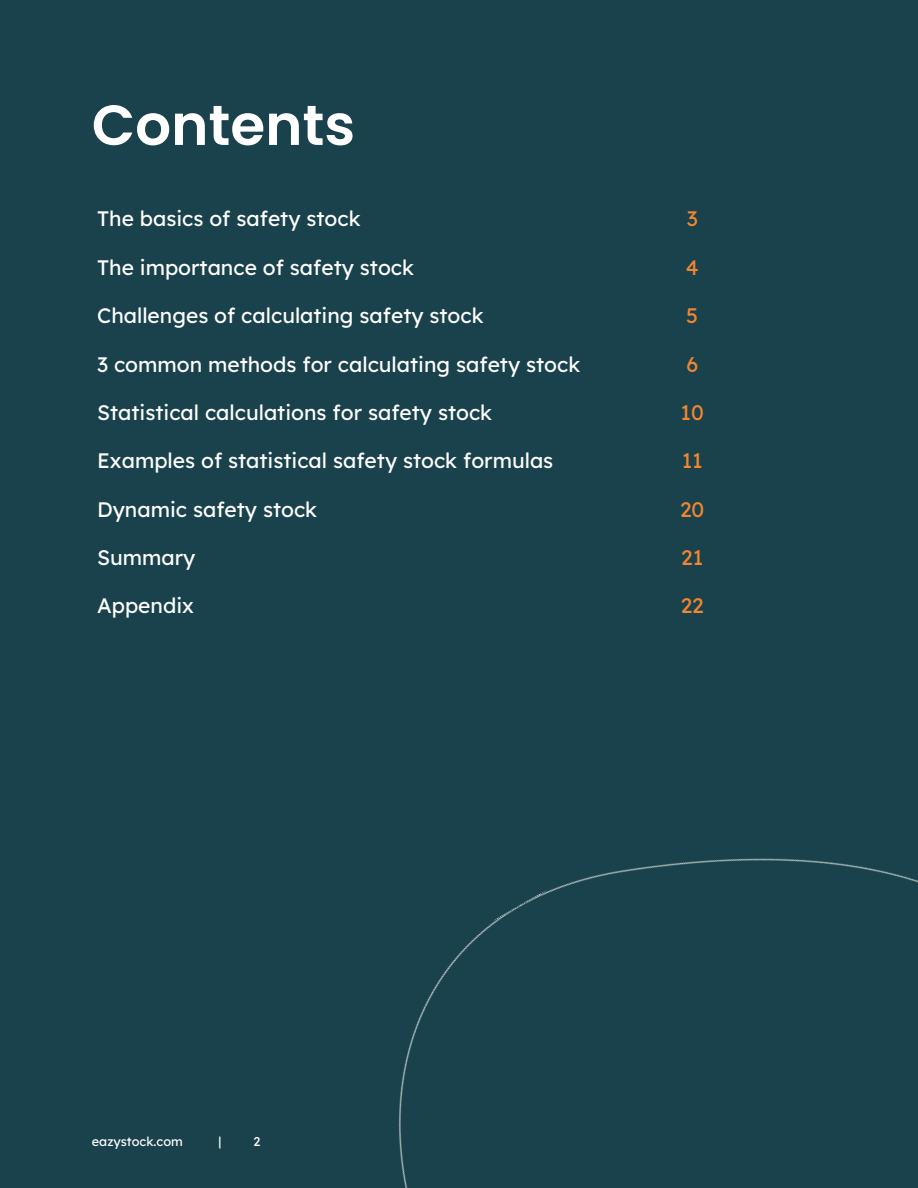
<style>
.page{position:relative;width:918px;height:1188px;background:#1a424c}
.page>*{position:absolute;margin:0;border:0;box-sizing:border-box;transform-origin:0 0}
.t1{font:600 56.4px "Poppins";color:#fff}
.t2{font:21px "Lexend";color:#fff}
.t3{font:21px "Lexend";color:#f38630}
.t4{font:12.75px "Lexend";color:#fff}
</style>
<div class="page">
<img style="left:398px;top:858px;width:520px;height:330px">
<p class="t1" style="left:92px;top:86px;width:265px">Contents</p>
<p class="t2" style="left:97px;top:205px;width:265px">The basics of safety stock</p>
<p class="t3" style="left:687px;top:205px;width:13px">3</p>
<p class="t2" style="left:97px;top:254px;width:318px">The importance of safety stock</p>
<p class="t3" style="left:686px;top:254px;width:15px">4</p>
<p class="t2" style="left:97px;top:302px;width:388px">Challenges of calculating safety stock</p>
<p class="t3" style="left:686px;top:302px;width:13px">5</p>
<p class="t2" style="left:97px;top:351px;width:485px">3 common methods for calculating safety stock</p>
<p class="t3" style="left:686px;top:351px;width:13px">6</p>
<p class="t2" style="left:97px;top:399px;width:397px">Statistical calculations for safety stock</p>
<p class="t3" style="left:681px;top:399px;width:25px">10</p>
<p class="t2" style="left:97px;top:447px;width:458px">Examples of statistical safety stock formulas</p>
<p class="t3" style="left:682px;top:447px;width:22px">11</p>
<p class="t2" style="left:97px;top:496px;width:222px">Dynamic safety stock</p>
<p class="t3" style="left:680px;top:496px;width:26px">20</p>
<p class="t2" style="left:97px;top:544px;width:100px">Summary</p>
<p class="t3" style="left:681px;top:544px;width:23px">21</p>
<p class="t2" style="left:97px;top:592px;width:98px">Appendix</p>
<p class="t3" style="left:681px;top:592px;width:25px">22</p>
<p class="t4" style="left:92px;top:1133px;width:92px">eazystock.com</p>
<p class="t4" style="left:218px;top:1133px;width:4px">|</p>
<p class="t4" style="left:253px;top:1133px;width:8px">2</p>
</div>
